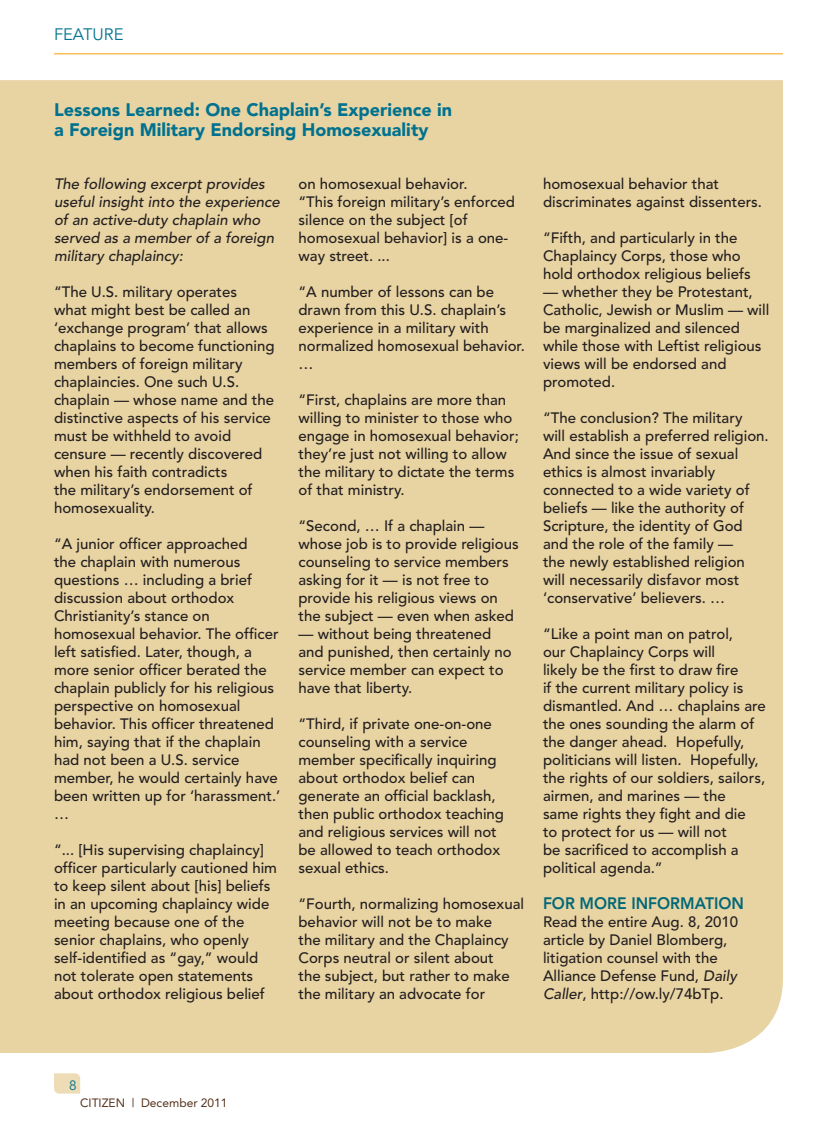
<style>
.page{position:relative;width:837px;height:1134px;background:#fff}
.page>*{position:absolute;margin:0;border:0;box-sizing:border-box;transform-origin:0 0}
.t1{font:900 18px/19.5px "Avenir";color:#00728f}
.t2{font:800 16.5px "Avenir";letter-spacing:.005em;color:#006878;scale:.95 1}
.t3{font:16.5px "Avenir";color:#00728f}
.t4{font:500 15px/18px "Avenir";color:#231f20}
.t5{font:italic 500 15px/18px "Avenir";color:#231f20}
.t6{font:13.5px "Avenir";color:#00728f}
.t7{font:12px "Avenir";color:#54301a}
.s1{font-style:italic}
</style>
<div class="page">
<div style="left:0;top:80px;width:783px;height:973px;background:#e8d3a2"></div>
<hr style="left:54px;top:53px;width:729px;height:2px;background:#fdc057">
<svg style="left:54px;top:1073px;width:26px;height:21px"></svg>
<p class="t3" style="left:54px;top:24px;width:11px">FEAT</p>
<p class="t3" style="left:93px;top:24px;width:21px">URE</p>
<p class="t1" style="left:54px;top:100px;width:400px">Lessons Learned: One Chaplain’s Experience in a Foreign Military Endorsing Homosexuality</p>
<p class="t5" style="left:54px;top:175px;width:227px">The following excerpt provides useful insight into the experience of an active-duty chaplain who served as a member of a foreign military chaplaincy:</p>
<p class="t4" style="left:54px;top:283px;width:222px">“The U.S. military operates<br>what might best be called an ‘exchange program’ that allows chaplains to become functioning members of foreign military chaplaincies. One such U.S. chaplain — whose name and the distinctive aspects of his service must be withheld to avoid censure — recently discovered when his faith contradicts<br>the military’s endorsement of homosexuality.</p>
<p class="t4" style="left:54px;top:535px;width:228px">“A junior officer approached<br>the chaplain with numerous questions … including a brief discussion about orthodox<br>Christianity’s stance on homosexual behavior. The officer left satisfied. Later, though, a more senior officer berated the chaplain publicly for his religious perspective on homosexual behavior. This officer threatened him, saying that if the chaplain had not been a U.S. service member, he would certainly have been written up for ‘harassment.’ …</p>
<p class="t4" style="left:54px;top:841px;width:225px">“... [His supervising chaplaincy] officer particularly cautioned him to keep silent about [his] beliefs in an upcoming chaplaincy wide meeting because one of the senior chaplains, who openly self-identified as “gay,” would not tolerate open statements about orthodox religious belief</p>
<p class="t4" style="left:298px;top:175px;width:218px">on homosexual behavior.<br>“This foreign military’s enforced silence on the subject [of homosexual behavior] is a one&shy;way street. ...</p>
<p class="t4" style="left:298px;top:283px;width:228px">“A number of lessons can be drawn from this U.S. chaplain’s experience in a military with normalized homosexual behavior. …</p>
<p class="t4" style="left:298px;top:391px;width:222px">“First, chaplains are more than willing to minister to those who engage in homosexual behavior; they’re just not willing to allow the military to dictate the terms of that ministry.</p>
<p class="t4" style="left:298px;top:517px;width:222px">“Second, … If a chaplain — whose job is to provide religious counseling to service members asking for it — is not free to provide his religious views on the subject — even when asked</p>
<p class="t4" style="left:298px;top:625px;width:215px">— without being threatened and punished, then certainly no service member can expect to have that liberty.</p>
<p class="t4" style="left:298px;top:715px;width:207px">“Third, if private one-on-one counseling with a service member specifically inquiring about orthodox belief can generate an official backlash, then public orthodox teaching and religious services will not be allowed to teach orthodox sexual ethics.</p>
<p class="t4" style="left:298px;top:895px;width:227px">“Fourth, normalizing homosexual behavior will not be to make<br>the military and the Chaplaincy<br>Corps neutral or silent about<br>the subject, but rather to make the military an advocate for</p>
<p class="t4" style="left:543px;top:175px;width:221px">homosexual behavior that discriminates against dissenters.</p>
<p class="t4" style="left:543px;top:229px;width:209px">“Fifth, and particularly in the<br>Chaplaincy Corps, those who hold orthodox religious beliefs</p>
<p class="t4" style="left:543px;top:283px;width:228px">— whether they be Protestant,<br>Catholic, Jewish or Muslim — will be marginalized and silenced while those with Leftist religious views will be endorsed and promoted.</p>
<p class="t4" style="left:543px;top:409px;width:227px">“The conclusion? The military<br>will establish a preferred religion.<br>And since the issue of sexual ethics is almost invariably connected to a wide variety of beliefs — like the authority of<br>Scripture, the identity of God and the role of the family —<br>the newly established religion will necessarily disfavor most ‘conservative’ believers. …</p>
<p class="t4" style="left:543px;top:625px;width:224px">“Like a point man on patrol,<br>our Chaplaincy Corps will<br>likely be the first to draw fire<br>if the current military policy is dismantled. And … chaplains are the ones sounding the alarm of the danger ahead. Hopefully, politicians will listen. Hopefully, the rights of our soldiers, sailors, airmen, and marines — the<br>same rights they fight and die<br>to protect for us — will not<br>be sacrificed to accomplish a political agenda.”</p>
<p class="t2" style="left:543px;top:894px;width:213px">FOR MORE INFORMATION</p>
<p class="t4" style="left:543px;top:913px;width:197px">Read the entire Aug. 8, 2010 article by Daniel Blomberg, litigation counsel with the<br>Alliance Defense Fund, <span class="s1">Daily<br>Caller</span>, http://ow.ly/74bTp.</p>
<p class="t6" style="left:69px;top:1077px;width:9px">8</p>
<p class="t7" style="left:80px;top:1096px;width:149px">CITIZEN | December 2011</p>
</div>
